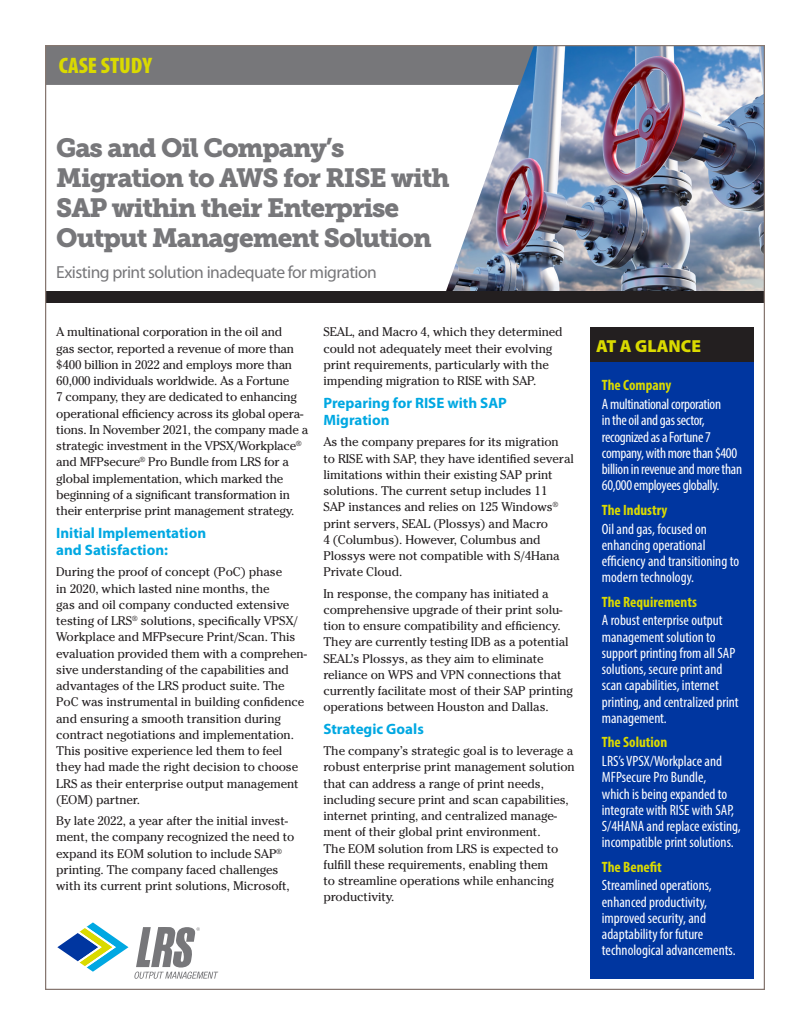
<style>
.page{position:relative;width:810px;height:1035px;background:#fff}
.page>*{position:absolute;margin:0;border:0;box-sizing:border-box;transform-origin:0 0}
.t1{font:26.25px/30px "Museo Slab 900";letter-spacing:-.04em;color:#77777a}
.t2{font:900 condensed 22.5px "Myriad Pro";color:#dada00}
.t3{font:17.5px "Myriad Pro";letter-spacing:-.03em;color:#77777a}
.t4{font:900 17.5px "Myriad Pro";color:#dada00}
.t5{font:condensed 15px/16.2px "Myriad Pro";color:#fff}
.t6{font:condensed 15px/16.2px "Myriad Pro";letter-spacing:-.02em;color:#fff}
.Subhead{font:700 15px/17.5px "Myriad Pro";color:#00a8e2}
.t7{font:700 condensed 15px "Myriad Pro";color:#dada00}
.Body_text{font:12.5px/16.2px "Cheltenham Std";letter-spacing:-.01em;color:#231f20}
</style>
<div class="page">
<img style="left:533px;top:47px;width:230px;height:245px">
<svg style="left:47px;top:85px;width:486px;height:207px"></svg>
<div style="left:47px;top:47px;width:487px;height:38px;background:#77777a"></div>
<div style="left:46px;top:292px;width:718px;height:11px;background:#231f20"></div>
<svg style="left:57px;top:922px;width:71px;height:50px"></svg>
<svg style="left:134px;top:927px;width:84px;height:52px"></svg>
<div style="left:591px;top:362px;width:163px;height:617px;background:#0036a0"></div>
<div style="left:591px;top:328px;width:163px;height:34px;background:#231f20"></div>
<p class="t2" style="left:59px;top:51px;width:95px">CASE STUDY</p>
<p class="t1" style="left:56px;top:133px;width:395px">Gas and Oil Company’s<br>Migration to AWS for RISE with<br>SAP within their Enterprise<br>Output Management Solution</p>
<p class="t3" style="left:56px;top:263px;width:322px">Existing print solution inadequate for migration</p>
<p class="Body_text" style="left:56px;top:324px;width:253px">A multinational corporation in the oil and<br>gas sector, reported a revenue of more than $400 billion in 2022 and employs more than 60,000 individuals worldwide. As a Fortune<br>7 company, they are dedicated to enhancing operational efficiency across its global opera&shy;tions. In November 2021, the company made a strategic investment in the VPSX/Workplace<sup>® </sup>and MFPsecure<sup>®</sup> Pro Bundle from LRS for a global implementation, which marked the beginning of a significant transformation in their enterprise print management strategy.</p>
<p class="Subhead" style="left:56px;top:524px;width:151px">Initial Implementation and Satisfaction:</p>
<p class="Body_text" style="left:56px;top:564px;width:252px">During the proof of concept (PoC) phase<br>in 2020, which lasted nine months, the<br>gas and oil company conducted extensive testing of LRS<sup>®</sup> solutions, specifically VPSX/ Workplace and MFPsecure Print/Scan. This evaluation provided them with a comprehen&shy;sive understanding of the capabilities and advantages of the LRS product suite. The PoC was instrumental in building confidence and ensuring a smooth transition during contract negotiations and implementation.<br>This positive experience led them to feel they had made the right decision to choose LRS as their enterprise output management (EOM) partner.</p>
<p class="Body_text" style="left:56px;top:813px;width:240px">By late 2022, a year after the initial invest&shy;ment, the company recognized the need to expand its EOM solution to include SAP<sup>® </sup>printing. The company faced challenges with its current print solutions, Microsoft,</p>
<p class="Body_text" style="left:323px;top:324px;width:241px">SEAL, and Macro 4, which they determined could not adequately meet their evolving print requirements, particularly with the impending migration to RISE with SAP.</p>
<p class="Subhead" style="left:323px;top:394px;width:185px">Preparing for RISE with SAP<br>Migration</p>
<p class="Body_text" style="left:323px;top:434px;width:252px">As the company prepares for its migration<br>to RISE with SAP, they have identified several limitations within their existing SAP print solutions. The current setup includes 11<br>SAP instances and relies on 125 Windows<sup>® </sup>print servers, SEAL (Plossys) and Macro<br>4 (Columbus). However, Columbus and Plossys were not compatible with S/4Hana Private Cloud.</p>
<p class="Body_text" style="left:323px;top:585px;width:251px">In response, the company has initiated a comprehensive upgrade of their print solu&shy;tion to ensure compatibility and efficiency.<br>They are currently testing IDB as a potential SEAL’s Plossys, as they aim to eliminate reliance on WPS and VPN connections that currently facilitate most of their SAP printing operations between Houston and Dallas.</p>
<p class="Subhead" style="left:323px;top:720px;width:102px">Strategic Goals</p>
<p class="Body_text" style="left:323px;top:743px;width:253px">The company’s strategic goal is to leverage a robust enterprise print management solution that can address a range of print needs, including secure print and scan capabilities, internet printing, and centralized manage&shy;ment of their global print environment.<br>The EOM solution from LRS is expected to fulfill these requirements, enabling them<br>to streamline operations while enhancing productivity.</p>
<p class="t4" style="left:596px;top:336px;width:106px">AT A GLANCE</p>
<p class="t7" style="left:602px;top:376px;width:71px">The Company</p>
<p class="t6" style="left:602px;top:396px;width:142px">A multinational corporation<br>in the oil and gas sector, recognized as a Fortune 7 company, with more than $400 billion in revenue and more than<br>60,000 employees globally.</p>
<p class="t7" style="left:602px;top:500px;width:67px">The Industry</p>
<p class="t5" style="left:602px;top:520px;width:139px">Oil and gas, focused on enhancing operational efficiency and transitioning to modern technology.</p>
<p class="t7" style="left:602px;top:592px;width:97px">The Requirements</p>
<p class="t5" style="left:602px;top:612px;width:138px">A robust enterprise output management solution to support printing from all SAP solutions, secure print and scan capabilities, internet printing, and centralized print management.</p>
<p class="t7" style="left:602px;top:733px;width:67px">The Solution</p>
<p class="t5" style="left:602px;top:753px;width:140px">LRS’s VPSX/Workplace and<br>MFPsecure Pro Bundle,<br>which is being expanded to integrate with RISE with SAP,<br>S/4HANA and replace existing, incompatible print solutions.</p>
<p class="t7" style="left:602px;top:857px;width:62px">The Benefit</p>
<p class="t5" style="left:602px;top:877px;width:135px">Streamlined operations, enhanced productivity, improved security, and adaptability for future technological advancements.</p>
</div>
